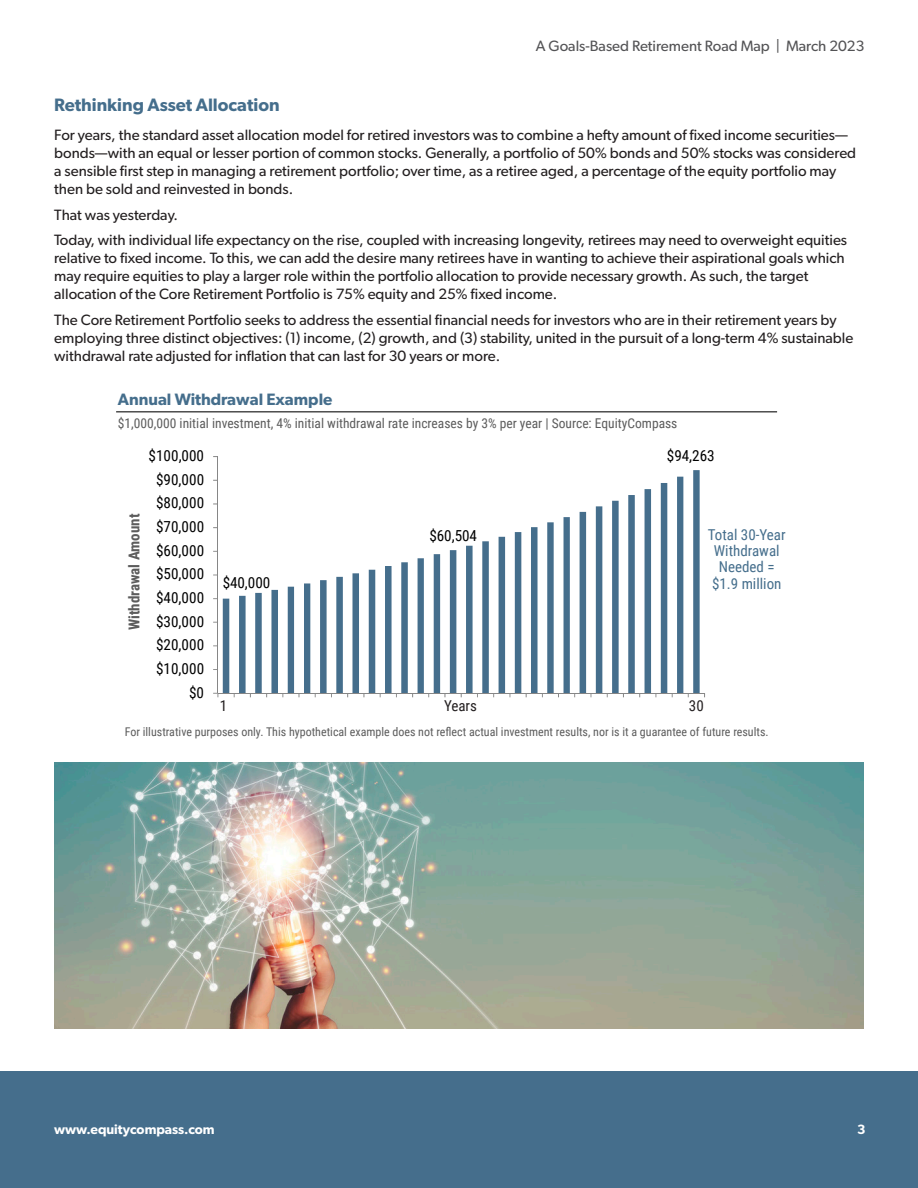
<style>
.page{position:relative;width:918px;height:1188px;background:#fff}
.page>*{position:absolute;margin:0;border:0;box-sizing:border-box;transform-origin:0 0}
.About_Us_Body{font:600 18px "Gibson";color:#456e8c}
.About_Us_Body-2{font:600 16.5px "Gibson";color:#456e8c}
.t1{font:15.15px "Roboto Condensed";color:#000}
.About_Us_Body-3{font:15px/18px "Gibson";color:#231f20}
.About_Us_Body-4{font:15px/16.2px "Roboto Condensed";color:#456e8c;text-align:center}
.About_Us_Body-5{font:15px "Gibson";color:#535355}
.About_Us_Body-6{font:700 15px "Roboto Condensed";color:#5c5c5c}
.About_Us_Body-7{font:15px "Roboto Condensed";color:#231f20}
.About_Us_Body-8{font:13.5px "Roboto Condensed";color:#5c5c5c}
.t2{font:600 13.5px "Gibson";color:#fff}
.About_Us_Body-9{font:12px "Roboto Condensed";color:#5c5c5c}
</style>
<div class="page">
<div style="left:0;top:1071px;width:918px;height:117px;background:#456e8c"></div>
<svg style="left:223px;top:470px;width:477px;height:223px"></svg>
<hr style="left:217px;top:457px;width:1px;height:236px;background:#868686">
<hr style="left:218px;top:693px;width:487px;height:1px;background:#868686">
<hr style="left:116px;top:411px;width:661px;height:2px;background:#4d4d4d">
<img style="left:54px;top:762px;width:810px;height:266px">
<p class="About_Us_Body-5" style="left:536px;top:37px;width:330px">A Goals-Based Retirement Road Map | March 2023</p>
<p class="About_Us_Body" style="left:54px;top:94px;width:227px">Rethinking Asset Allocation</p>
<p class="About_Us_Body-3" style="left:54px;top:126px;width:804px">For years, the standard asset allocation model for retired investors was to combine a hefty amount of fixed income securities— bonds—with an equal or lesser portion of common stocks. Generally, a portfolio of 50% bonds and 50% stocks was considered a sensible first step in managing a retirement portfolio; over time, as a retiree aged, a percentage of the equity portfolio may then be sold and reinvested in bonds.</p>
<p class="About_Us_Body-3" style="left:54px;top:205px;width:125px">That was yesterday.</p>
<p class="About_Us_Body-3" style="left:54px;top:231px;width:794px">Today, with individual life expectancy on the rise, coupled with increasing longevity, retirees may need to overweight equities relative to fixed income. To this, we can add the desire many retirees have in wanting to achieve their aspirational goals which may require equities to play a larger role within the portfolio allocation to provide necessary growth. As such, the target allocation of the Core Retirement Portfolio is 75% equity and 25% fixed income.</p>
<p class="About_Us_Body-3" style="left:54px;top:310px;width:801px">The Core Retirement Portfolio seeks to address the essential financial needs for investors who are in their retirement years by employing three distinct objectives: (1) income, (2) growth, and (3) stability, united in the pursuit of a long-term 4% sustainable withdrawal rate adjusted for inflation that can last for 30 years or more.</p>
<p class="About_Us_Body-2" style="left:118px;top:389px;width:216px">Annual Withdrawal Example</p>
<p class="About_Us_Body-8" style="left:118px;top:414px;width:561px">$1,000,000 initial investment, 4% initial withdrawal rate increases by 3% per year | Source: EquityCompass</p>
<p class="About_Us_Body-6" style="left:124px;top:630px;width:118px;rotate:-90deg">Withdrawal Amount</p>
<p class="t1" style="left:149px;top:445px;width:57px">$100,000</p>
<p class="t1" style="left:156px;top:469px;width:50px">$90,000</p>
<p class="t1" style="left:156px;top:492px;width:50px">$80,000</p>
<p class="t1" style="left:156px;top:516px;width:50px">$70,000</p>
<p class="t1" style="left:156px;top:540px;width:50px">$60,000</p>
<p class="t1" style="left:156px;top:563px;width:50px">$50,000</p>
<p class="t1" style="left:156px;top:587px;width:50px">$40,000</p>
<p class="t1" style="left:156px;top:611px;width:50px">$30,000</p>
<p class="t1" style="left:156px;top:634px;width:50px">$20,000</p>
<p class="t1" style="left:156px;top:658px;width:50px">$10,000</p>
<p class="t1" style="left:223px;top:572px;width:49px">$40,000</p>
<p class="t1" style="left:429px;top:525px;width:49px">$60,504</p>
<p class="t1" style="left:667px;top:445px;width:49px">$94,263</p>
<p class="About_Us_Body-4" style="left:708px;top:526px;width:79px">Total 30-Year<br>Withdrawal<br>Needed = $1.9 million</p>
<p class="t1" style="left:189px;top:682px;width:16px">$0</p>
<p class="About_Us_Body-7" style="left:220px;top:696px;width:9px">1</p>
<p class="About_Us_Body-7" style="left:444px;top:695px;width:34px">Years</p>
<p class="About_Us_Body-7" style="left:689px;top:696px;width:16px">30</p>
<p class="About_Us_Body-9" style="left:125px;top:723px;width:645px">For illustrative purposes only. This hypothetical example does not reflect actual investment results, nor is it a guarantee of future results.</p>
<p class="t2" style="left:54px;top:1121px;width:162px">www.equitycompass.com</p>
<p class="t2" style="left:857px;top:1121px;width:10px">3</p>
</div>
